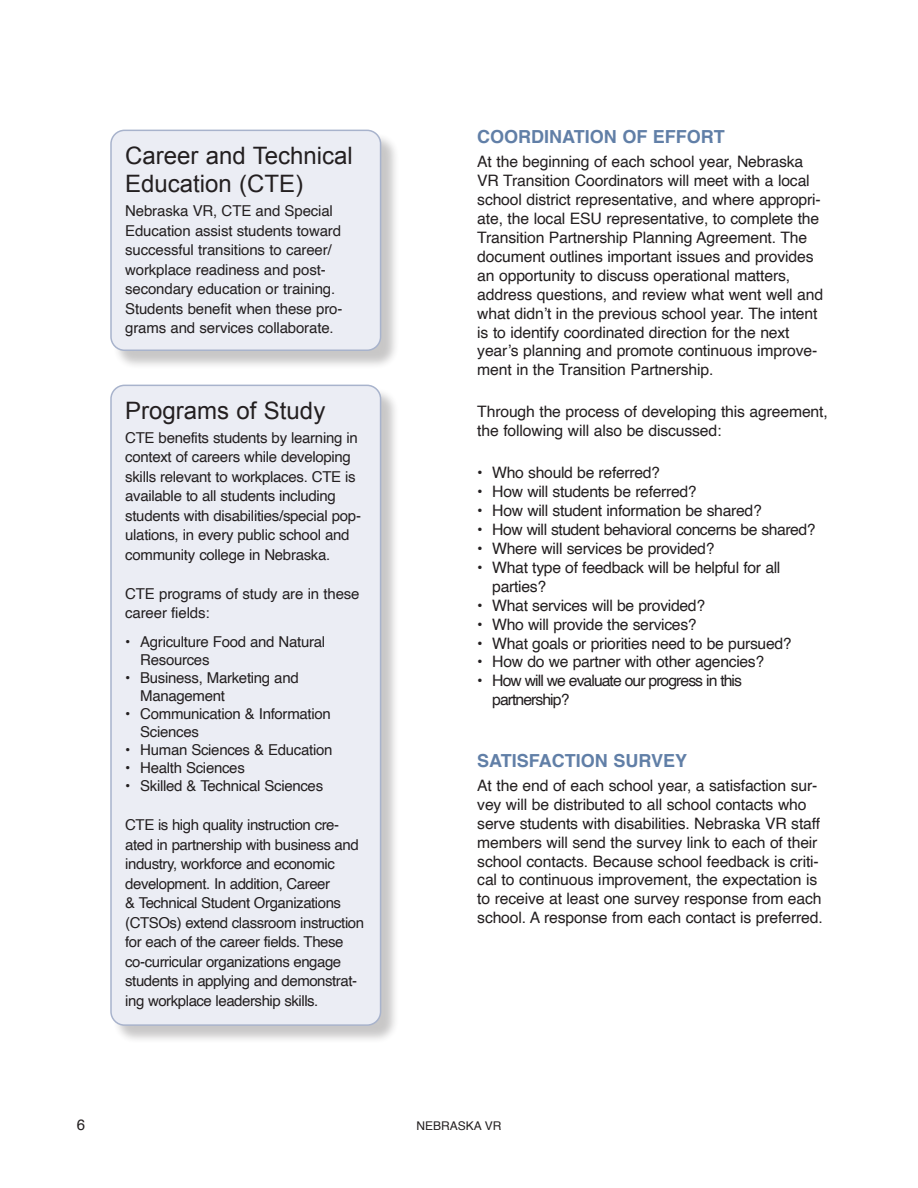
<style>
.page{position:relative;width:918px;height:1188px;background:#fff}
.page>*{position:absolute;margin:0;border:0;box-sizing:border-box;transform-origin:0 0}
.bar_heading{font:24px/28.8px "Arial";color:#231f20}
.blue_SUBHEAD{font:700 18px "Helvetica";color:#617fa7}
.new_text{font:15.75px/18.9px "Helvetica";letter-spacing:-.01em;color:#231f20}
.new_text-2{font:15.75px/18.9px "Helvetica";letter-spacing:-.06em;color:#231f20}
.new_text-3{font:15.75px "Helvetica";letter-spacing:-.03em;color:#231f20}
.bar_text{font:15px/19.5px "Helvetica";letter-spacing:-.02em;color:#231f20}
.t1{font:12px "Helvetica";color:#231f20}
</style>
<div class="page">
<div style="left:112px;top:387px;width:288px;height:658px;background:#231f20;opacity:.25"></div>
<div style="left:111px;top:385px;width:270px;height:640px;background:#ebedf4;border-radius:14px"></div>
<div style="left:110px;top:385px;width:271px;height:641px;border:2px solid #a8b3cc;border-radius:14px"></div>
<div style="left:112px;top:132px;width:288px;height:237px;background:#231f20;opacity:.25"></div>
<div style="left:111px;top:130px;width:270px;height:220px;background:#ebedf4;border-radius:14px"></div>
<div style="left:110px;top:130px;width:271px;height:221px;border:2px solid #a8b3cc;border-radius:14px"></div>
<h2 class="bar_heading" style="left:125px;top:141px;width:229px">Career and Technical<br>Education (CTE)</h2>
<p class="bar_text" style="left:125px;top:202px;width:219px">Nebraska VR, CTE and Special<br>Education assist students toward successful transitions to career/ workplace readiness and post&shy;secondary education or training.<br>Students benefit when these pro&shy;grams and services collaborate.</p>
<h2 class="bar_heading" style="left:125px;top:396px;width:202px">Programs of Study</h2>
<p class="bar_text" style="left:125px;top:428px;width:237px">CTE benefits students by learning in context of careers while developing skills relevant to workplaces. CTE is available to all students including students with disabilities/special pop&shy;ulations, in every public school and community college in Nebraska.</p>
<p class="bar_text" style="left:125px;top:584px;width:236px">CTE programs of study are in these career fields:</p>
<p class="bar_text" style="left:140px;top:633px;width:186px;line-height:18px;text-indent:-15px">• Agriculture Food and Natural<br>Resources</p>
<p class="bar_text" style="left:140px;top:669px;width:160px;line-height:18px;text-indent:-15px">• Business, Marketing and<br>Management</p>
<p class="bar_text" style="left:140px;top:705px;width:192px;line-height:18px;text-indent:-15px">• Communication &amp; Information<br>Sciences</p>
<p class="bar_text" style="left:125px;top:740px;width:209px">• Human Sciences &amp; Education</p>
<p class="bar_text" style="left:125px;top:758px;width:121px">• Health Sciences</p>
<p class="bar_text" style="left:125px;top:777px;width:199px">• Skilled &amp; Technical Sciences</p>
<p class="bar_text" style="left:125px;top:816px;width:240px">CTE is high quality instruction cre&shy;ated in partnership with business and industry, workforce and economic development. In addition, Career<br>&amp; Technical Student Organizations (CTSOs) extend classroom instruction for each of the career fields. These co-curricular organizations engage students in applying and demonstrat&shy;ing workplace leadership skills.</p>
<h3 class="blue_SUBHEAD" style="left:477px;top:126px;width:249px">COORDINATION OF EFFORT</h3>
<p class="new_text" style="left:477px;top:153px;width:347px">At the beginning of each school year, Nebraska VR Transition Coordinators will meet with a local school district representative, and where appropri&shy;ate, the local ESU representative, to complete the Transition Partnership Planning Agreement. The document outlines important issues and provides an opportunity to discuss operational matters, address questions, and review what went well and what didn’t in the previous school year. The intent is to identify coordinated direction for the next year’s planning and promote continuous improve&shy;ment in the Transition Partnership.</p>
<p class="new_text" style="left:477px;top:403px;width:352px">Through the process of developing this agreement, the following will also be discussed:</p>
<p class="new_text" style="left:477px;top:464px;width:184px">• Who should be referred?</p>
<p class="new_text" style="left:477px;top:483px;width:221px">• How will students be referred?</p>
<p class="new_text" style="left:477px;top:502px;width:286px">• How will student information be shared?</p>
<p class="new_text-3" style="left:477px;top:517px;width:340px">• How will student behavioral concerns be shared?</p>
<p class="new_text" style="left:477px;top:540px;width:239px">• Where will services be provided?</p>
<p class="new_text" style="left:492px;top:558px;width:290px;text-indent:-15px">• What type of feedback will be helpful for all parties?</p>
<p class="new_text" style="left:477px;top:596px;width:229px">• What services will be provided?</p>
<p class="new_text" style="left:477px;top:615px;width:221px">• Who will provide the services?</p>
<p class="new_text" style="left:477px;top:634px;width:316px">• What goals or priorities need to be pursued?</p>
<p class="new_text" style="left:477px;top:653px;width:288px">• How do we partner with other agencies?</p>
<p class="new_text-2" style="left:492px;top:672px;width:251px;text-indent:-15px">• How will we evaluate our progress in this partnership?</p>
<h3 class="blue_SUBHEAD" style="left:477px;top:749px;width:211px">SATISFACTION SURVEY</h3>
<p class="new_text" style="left:477px;top:776px;width:347px">At the end of each school year, a satisfaction sur&shy;vey will be distributed to all school contacts who serve students with disabilities. Nebraska VR staff members will send the survey link to each of their school contacts. Because school feedback is criti&shy;cal to continuous improvement, the expectation is to receive at least one survey response from each school. A response from each contact is preferred.</p>
<p class="bar_text" style="left:77px;top:1116px;width:10px">6</p>
<p class="t1" style="left:417px;top:1117px;width:86px">NEBRASKA VR</p>
</div>
